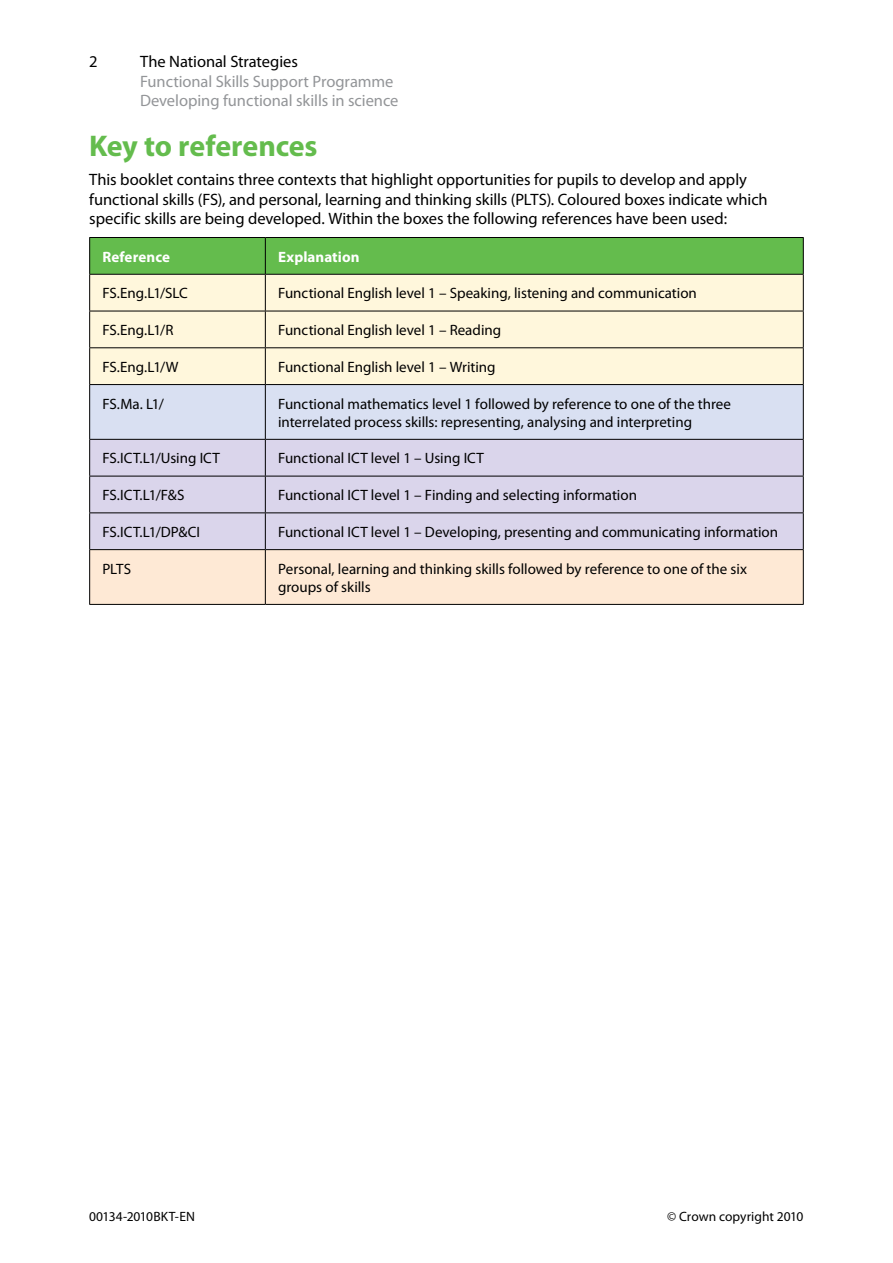
<style>
.page{position:relative;width:893px;height:1263px;background:#fff}
.page>*{position:absolute;margin:0;border:0;box-sizing:border-box;transform-origin:0 0}
.A_head{font:700 30px "Myriad Pro";letter-spacing:-.005em;color:#64bc4d}
.Para{font:16.5px/19.8px "Myriad Pro";letter-spacing:-.005em;color:#000}
.Header_left{font:16.5px/19.8px "Myriad Pro";letter-spacing:-.005em;color:#939598}
.Header_left-2{font:16.5px "Myriad Pro";color:#000}
.Para_table{font:15px/18px "Myriad Pro";color:#000}
.Para_table-2{font:700 15px "Myriad Pro";letter-spacing:.005em;color:#fff}
.Footer_right{font:13.5px "Myriad Pro";letter-spacing:-.005em;color:#000}
.Footer_left{font:13.5px "Myriad Pro";letter-spacing:-.005em;color:#000}
.s1{color:#000}
</style>
<div class="page">
<div style="left:90px;top:238px;width:713px;height:36px;background:#64bc4d"></div>
<div style="left:90px;top:275px;width:713px;height:109px;background:#fff7dc"></div>
<div style="left:90px;top:385px;width:713px;height:54px;background:#d9e0f2"></div>
<div style="left:90px;top:440px;width:713px;height:109px;background:#dad5eb"></div>
<div style="left:90px;top:550px;width:713px;height:54px;background:#fee9d5"></div>
<hr style="left:265px;top:238px;width:1px;height:36px;background:#000">
<hr style="left:89px;top:237px;width:176px;height:1px;background:#000">
<hr style="left:89px;top:238px;width:1px;height:36px;background:#000">
<hr style="left:265px;top:237px;width:539px;height:1px;background:#000">
<hr style="left:803px;top:238px;width:1px;height:36px;background:#000">
<hr style="left:89px;top:274px;width:176px;height:1px;background:#000">
<hr style="left:89px;top:275px;width:1px;height:36px;background:#000">
<hr style="left:265px;top:274px;width:539px;height:1px;background:#000">
<hr style="left:265px;top:275px;width:1px;height:36px;background:#000">
<hr style="left:803px;top:275px;width:1px;height:36px;background:#000">
<hr style="left:89px;top:311px;width:176px;height:1px;background:#000">
<hr style="left:89px;top:311px;width:1px;height:36px;background:#000">
<hr style="left:265px;top:311px;width:539px;height:1px;background:#000">
<hr style="left:265px;top:311px;width:1px;height:36px;background:#000">
<hr style="left:803px;top:311px;width:1px;height:36px;background:#000">
<hr style="left:89px;top:347px;width:176px;height:1px;background:#000">
<hr style="left:89px;top:348px;width:1px;height:36px;background:#000">
<hr style="left:265px;top:347px;width:539px;height:1px;background:#000">
<hr style="left:265px;top:348px;width:1px;height:36px;background:#000">
<hr style="left:803px;top:348px;width:1px;height:36px;background:#000">
<hr style="left:89px;top:384px;width:176px;height:1px;background:#000">
<hr style="left:89px;top:385px;width:1px;height:54px;background:#000">
<hr style="left:265px;top:384px;width:539px;height:1px;background:#000">
<hr style="left:265px;top:385px;width:1px;height:54px;background:#000">
<hr style="left:803px;top:385px;width:1px;height:54px;background:#000">
<hr style="left:89px;top:439px;width:176px;height:1px;background:#000">
<hr style="left:89px;top:440px;width:1px;height:36px;background:#000">
<hr style="left:265px;top:439px;width:539px;height:1px;background:#000">
<hr style="left:265px;top:440px;width:1px;height:36px;background:#000">
<hr style="left:803px;top:440px;width:1px;height:36px;background:#000">
<hr style="left:89px;top:476px;width:176px;height:1px;background:#000">
<hr style="left:89px;top:476px;width:1px;height:36px;background:#000">
<hr style="left:265px;top:476px;width:539px;height:1px;background:#000">
<hr style="left:265px;top:476px;width:1px;height:36px;background:#000">
<hr style="left:803px;top:476px;width:1px;height:36px;background:#000">
<hr style="left:89px;top:512px;width:176px;height:1px;background:#000">
<hr style="left:89px;top:513px;width:1px;height:36px;background:#000">
<hr style="left:265px;top:512px;width:539px;height:1px;background:#000">
<hr style="left:265px;top:513px;width:1px;height:36px;background:#000">
<hr style="left:803px;top:513px;width:1px;height:36px;background:#000">
<hr style="left:89px;top:549px;width:176px;height:1px;background:#000">
<hr style="left:89px;top:550px;width:1px;height:54px;background:#000">
<hr style="left:265px;top:549px;width:539px;height:1px;background:#000">
<hr style="left:265px;top:550px;width:1px;height:54px;background:#000">
<hr style="left:803px;top:550px;width:1px;height:54px;background:#000">
<hr style="left:89px;top:604px;width:176px;height:1px;background:#000">
<hr style="left:265px;top:604px;width:539px;height:1px;background:#000">
<p class="Header_left-2" style="left:89px;top:51px;width:10px">2</p>
<p class="Header_left" style="left:140px;top:51px;width:260px"><span class="s1">The National Strategies<br></span>Functional Skills Support Programme<br>Developing functional skills in science</p>
<p class="A_head" style="left:89px;top:127px;width:230px">Key to references</p>
<p class="Para" style="left:89px;top:169px;width:680px">This booklet contains three contexts that highlight opportunities for pupils to develop and apply functional skills (FS), and personal, learning and thinking skills (PLTS). Coloured boxes indicate which specific skills are being developed. Within the boxes the following references have been used:</p>
<p class="Para_table-2" style="left:102px;top:247px;width:69px">Reference</p>
<p class="Para_table-2" style="left:278px;top:247px;width:83px">Explanation</p>
<p class="Para_table" style="left:102px;top:284px;width:87px">FS.Eng.L1/SLC</p>
<p class="Para_table" style="left:278px;top:284px;width:420px">Functional English level 1 – Speaking, listening and communication</p>
<p class="Para_table" style="left:102px;top:321px;width:73px">FS.Eng.L1/R</p>
<p class="Para_table" style="left:278px;top:321px;width:225px">Functional English level 1 – Reading</p>
<p class="Para_table" style="left:102px;top:357px;width:78px">FS.Eng.L1/W</p>
<p class="Para_table" style="left:278px;top:357px;width:219px">Functional English level 1 – Writing</p>
<p class="Para_table" style="left:102px;top:394px;width:63px">FS.Ma. L1/</p>
<p class="Para_table" style="left:278px;top:394px;width:454px">Functional mathematics level 1 followed by reference to one of the three interrelated process skills: representing, analysing and interpreting</p>
<p class="Para_table" style="left:102px;top:449px;width:119px">FS.ICT.L1/Using ICT</p>
<p class="Para_table" style="left:278px;top:449px;width:207px">Functional ICT level 1 – Using ICT</p>
<p class="Para_table" style="left:102px;top:486px;width:84px">FS.ICT.L1/F&amp;S</p>
<p class="Para_table" style="left:278px;top:486px;width:360px">Functional ICT level 1 – Finding and selecting information</p>
<p class="Para_table" style="left:102px;top:523px;width:99px">FS.ICT.L1/DP&amp;CI</p>
<p class="Para_table" style="left:278px;top:523px;width:502px">Functional ICT level 1 – Developing, presenting and communicating information</p>
<p class="Para_table" style="left:102px;top:559px;width:30px">PLTS</p>
<p class="Para_table" style="left:278px;top:559px;width:470px">Personal, learning and thinking skills followed by reference to one of the six groups of skills</p>
<p class="Footer_left" style="left:89px;top:1208px;width:107px">00134-2010BKT-EN</p>
<p class="Footer_right" style="left:667px;top:1208px;width:138px">© Crown copyright 2010</p>
</div>
